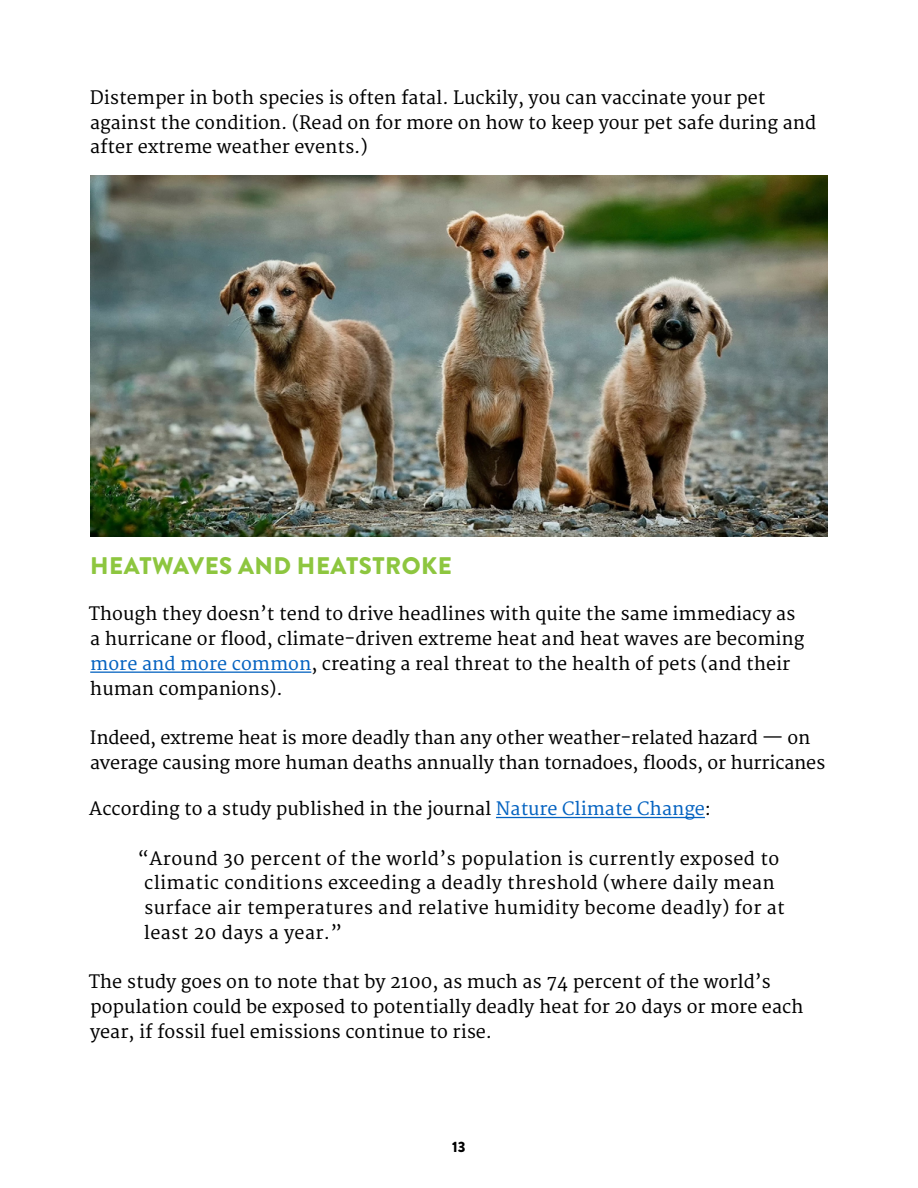
<style>
.page{position:relative;width:918px;height:1188px;background:#fff}
.page>*{position:absolute;margin:0;border:0;box-sizing:border-box;transform-origin:0 0}
.t1{font:900 24px "Brandon Grotesque";letter-spacing:.02em;color:#8dc63f}
.t2{font:18px/24.8px "Merriweather";color:#000}
.t3{font:18px/24.8px "Merriweather";letter-spacing:.02em;color:#000}
.t4{font:900 15px "Brandon Grotesque";color:#000}
.s1{color:#0563c1}
</style>
<div class="page">
<hr style="left:90px;top:672px;width:221px;height:1px;background:#0563c1">
<hr style="left:496px;top:817px;width:209px;height:1px;background:#0563c1">
<img style="left:90px;top:176px;width:738px;height:361px">
<p class="t2" style="left:90px;top:86px;width:728px">Distemper in both species is often fatal. Luckily, you can vaccinate your pet against the condition. (Read on for more on how to keep your pet safe during and after extreme weather events.)</p>
<h1 class="t1" style="left:90px;top:549px;width:363px">HEATWAVES AND HEATSTROKE</h1>
<p class="t2" style="left:89px;top:602px;width:717px">Though they doesn’t tend to drive headlines with quite the same immediacy as a hurricane or flood, climate-driven extreme heat and heat waves are becoming <span class="s1">more and more common</span>, creating a real threat to the health of pets (and their human companions).</p>
<p class="t2" style="left:90px;top:726px;width:737px">Indeed, extreme heat is more deadly than any other weather-related hazard — on average causing more human deaths annually than tornadoes, floods, or hurricanes</p>
<p class="t2" style="left:89px;top:797px;width:623px">According to a study published in the journal <span class="s1">Nature Climate Change</span>:</p>
<p class="t3" style="left:144px;top:847px;width:642px;text-indent:-6px">“Around 30 percent of the world’s population is currently exposed to climatic conditions exceeding a deadly threshold (where daily mean surface air temperatures and relative humidity become deadly) for at least 20 days a year.”</p>
<p class="t2" style="left:89px;top:970px;width:716px">The study goes on to note that by 2100, as much as 74 percent of the world’s population could be exposed to potentially deadly heat for 20 days or more each year, if fossil fuel emissions continue to rise.</p>
<p class="t4" style="left:452px;top:1136px;width:15px">13</p>
</div>
